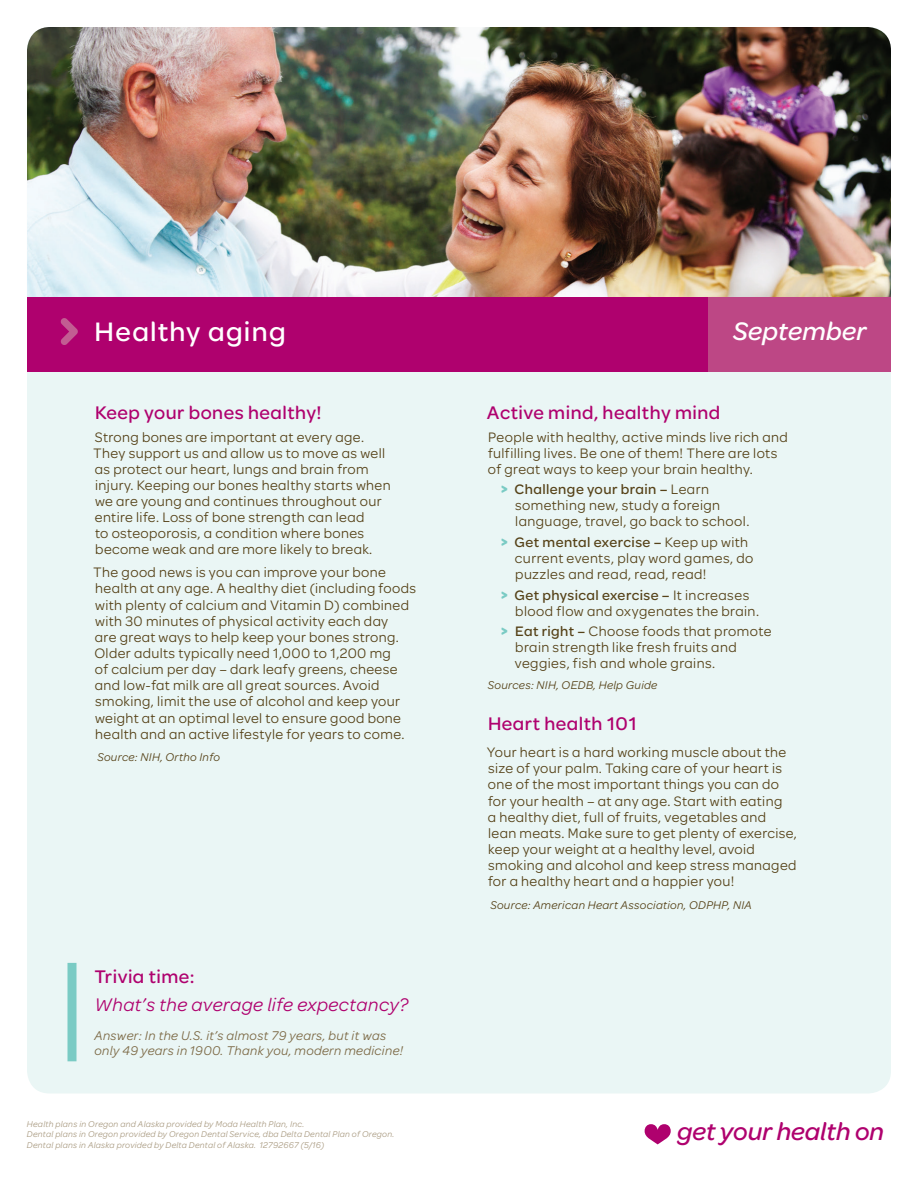
<style>
.page{position:relative;width:918px;height:1188px;background:#fff}
.page>*{position:absolute;margin:0;border:0;box-sizing:border-box;transform-origin:0 0}
.t1{font:500 28.5px "Omnes Moda";letter-spacing:.045em;color:#fff}
.t2{font:italic 500 27px "Omnes Moda";letter-spacing:.01em;color:#fff}
.t3{font:italic 500 26.25px "Omnes Moda";color:#af016e}
.t4{font:500 19.5px "Omnes Moda";letter-spacing:.025em;color:#af016e}
.t5{font:italic 19.5px "Omnes Moda";letter-spacing:.025em;color:#af016e}
.t6{font:14.7px/16.2px "Omnes Moda";letter-spacing:.025em;color:#564218}
.t7{font:italic 13.5px/15px "Omnes Moda";letter-spacing:.025em;color:#7c6945}
.t8{font:italic 12px "Omnes Moda";letter-spacing:.025em;color:#564218}
.t9{font:italic 9px/10.5px "Omnes Moda";letter-spacing:.025em;color:#aa9c83}
.s1{font-weight:700;font-size:15px;color:#7acbc4}
.s2{font-weight:500}
</style>
<div class="page">
<div style="left:27px;top:27px;width:864px;height:1067px;background:#eaf6f5;border-radius:23px"></div>
<img style="left:27px;top:27px;width:864px;height:270px">
<svg style="left:645px;top:1124px;width:26px;height:20px"></svg>
<div style="left:27px;top:297px;width:682px;height:74px;background:#af016e"></div>
<svg style="left:61px;top:318px;width:17px;height:27px"></svg>
<div style="left:709px;top:297px;width:182px;height:74px;background:#bd4785"></div>
<div style="left:68px;top:963px;width:8px;height:98px;background:#7acbc4"></div>
<h1 class="t1" style="left:94px;top:311px;width:193px">Healthy aging</h1>
<h2 class="t2" style="left:733px;top:313px;width:135px">September</h2>
<h3 class="t4" style="left:95px;top:399px;width:228px">Keep your bones healthy!</h3>
<p class="t6" style="left:93px;top:428px;width:299px">Strong bones are important at every age.<br>They support us and allow us to move as well as protect our heart, lungs and brain from injury. Keeping our bones healthy starts when we are young and continues throughout our entire life. Loss of bone strength can lead<br>to osteoporosis, a condition where bones become weak and are more likely to break.</p>
<p class="t6" style="left:93px;top:563px;width:324px">The good news is you can improve your bone health at any age. A healthy diet (including foods with plenty of calcium and Vitamin D) combined with 30 minutes of physical activity each day<br>are great ways to help keep your bones strong.<br>Older adults typically need 1,000 to 1,200 mg<br>of calcium per day – dark leafy greens, cheese and low-fat milk are all great sources. Avoid smoking, limit the use of alcohol and keep your weight at an optimal level to ensure good bone health and an active lifestyle for years to come.</p>
<p class="t8" style="left:97px;top:749px;width:124px">Source: NIH, Ortho Info</p>
<h3 class="t4" style="left:94px;top:963px;width:102px">Trivia time:</h3>
<h3 class="t5" style="left:94px;top:992px;width:315px">What’s the average life expectancy?</h3>
<p class="t7" style="left:94px;top:1027px;width:310px">Answer: In the U.S. it’s almost 79 years, but it was only 49 years in 1900. Thank you, modern medicine!</p>
<p class="t9" style="left:27px;top:1118px;width:369px">Health plans in Oregon and Alaska provided by Moda Health Plan, Inc.<br>Dental plans in Oregon provided by Oregon Dental Service, dba Delta Dental Plan of Oregon.<br>Dental plans in Alaska provided by Delta Dental of Alaska. 12792667 (5/16)</p>
<h3 class="t4" style="left:487px;top:399px;width:235px">Active mind, healthy mind</h3>
<p class="t6" style="left:488px;top:428px;width:301px">People with healthy, active minds live rich and fulfilling lives. Be one of them! There are lots of great ways to keep your brain healthy.</p>
<p class="t6" style="left:515px;top:480px;width:236px;text-indent:-14px"><span class="s1">&gt;</span> <span class="s2">Challenge your brain –</span> Learn something new, study a foreign language, travel, go back to school.</p>
<p class="t6" style="left:515px;top:533px;width:240px;text-indent:-14px"><span class="s1">&gt;</span> <span class="s2">Get mental exercise –</span> Keep up with current events, play word games, do puzzles and read, read, read!</p>
<p class="t6" style="left:515px;top:586px;width:245px;text-indent:-14px"><span class="s1">&gt;</span> <span class="s2">Get physical exercise –</span> It increases blood flow and oxygenates the brain.</p>
<p class="t6" style="left:515px;top:622px;width:258px;text-indent:-14px"><span class="s1">&gt;</span> <span class="s2">Eat right –</span> Choose foods that promote brain strength like fresh fruits and veggies, fish and whole grains.</p>
<p class="t8" style="left:488px;top:677px;width:171px">Sources: NIH, OEDB, Help Guide</p>
<h3 class="t4" style="left:488px;top:710px;width:150px">Heart health 101</h3>
<p class="t6" style="left:487px;top:743px;width:311px">Your heart is a hard working muscle about the size of your palm. Taking care of your heart is one of the most important things you can do for your health – at any age. Start with eating<br>a healthy diet, full of fruits, vegetables and lean meats. Make sure to get plenty of exercise, keep your weight at a healthy level, avoid smoking and alcohol and keep stress managed for a healthy heart and a happier you!</p>
<p class="t8" style="left:490px;top:897px;width:263px">Source: American Heart Association, ODPHP, NIA</p>
<h3 class="t3" style="left:677px;top:1114px;width:208px">get your health on</h3>
</div>
